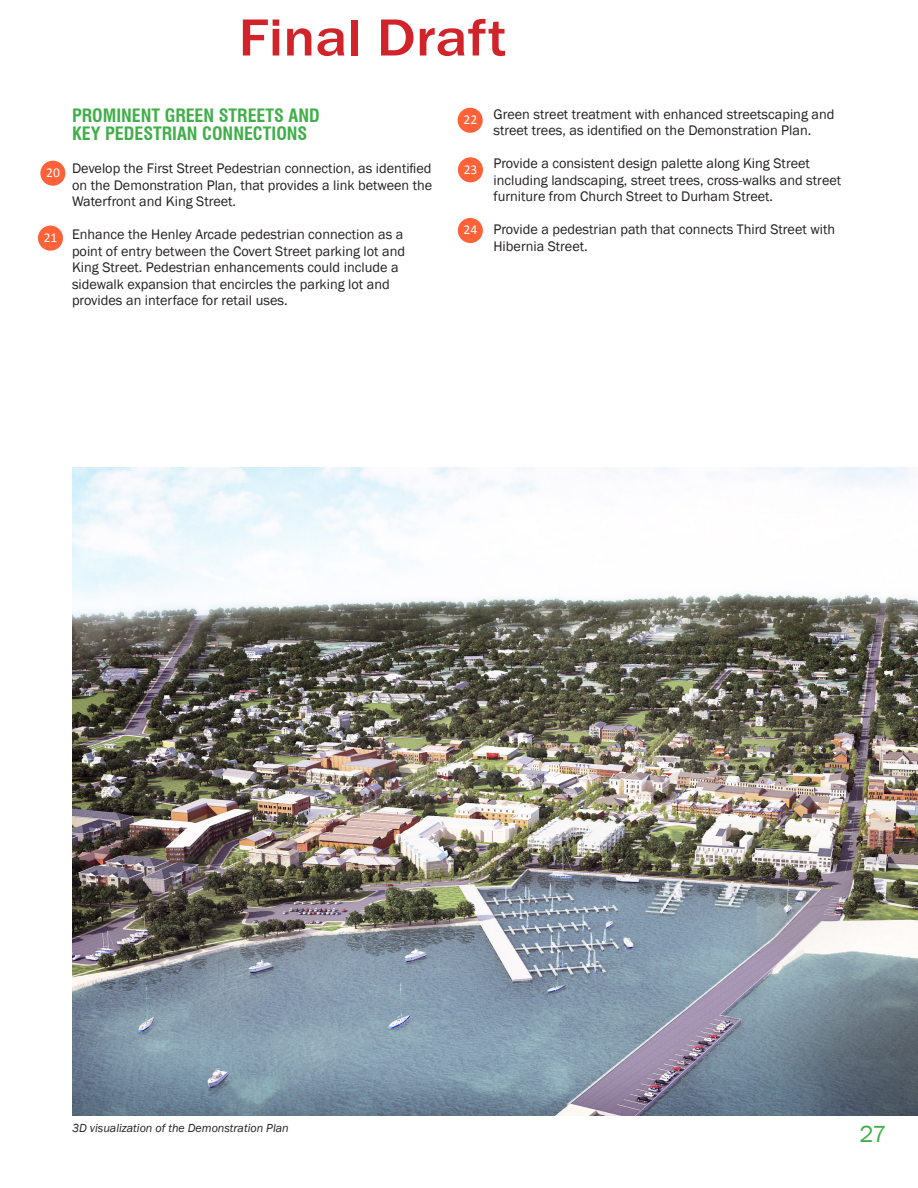
<style>
.page{position:relative;width:918px;height:1188px;background:#fff}
.page>*{position:absolute;margin:0;border:0;box-sizing:border-box;transform-origin:0 0}
.t1{font:500 54px "Franklin Gothic";color:#d1232a;scale:1.1 1}
.t2{font:24px "Franklin Gothic";color:#40ae49}
.C_Text_Lists{font:700 condensed 18px "Swiss 721 BT";color:#40ae49}
.C_Text_Lists-2{font:14.25px/16.5px "Franklin Gothic";color:#231f20}
.TOC_2a{font:13.5px "Calibri";color:#fff}
.Caption_Text{font:italic 12px "Franklin Gothic";color:#231f20}
</style>
<div class="page">
<div style="left:40px;top:161px;width:25px;height:25px;background:#ff6138;border-radius:50%"></div>
<div style="left:38px;top:226px;width:25px;height:25px;background:#ff6138;border-radius:50%"></div>
<div style="left:458px;top:108px;width:25px;height:25px;background:#ff6138;border-radius:50%"></div>
<div style="left:458px;top:157px;width:25px;height:25px;background:#ff6138;border-radius:50%"></div>
<div style="left:458px;top:218px;width:25px;height:25px;background:#ff6138;border-radius:50%"></div>
<img style="left:72px;top:467px;width:846px;height:649px">
<h1 class="t1" style="left:238px;top:4px;width:245px">Final Draft</h1>
<p class="TOC_2a" style="left:46px;top:164px;width:15px">20</p>
<p class="TOC_2a" style="left:44px;top:229px;width:15px">21</p>
<p class="C_Text_Lists" style="left:72px;top:105px;width:249px">PROMINENT GREEN STREETS AND</p>
<p class="C_Text_Lists" style="left:72px;top:122px;width:237px">KEY PEDESTRIAN CONNECTIONS</p>
<p class="C_Text_Lists-2" style="left:72px;top:161px;width:362px;text-align:justify">Develop the First Street Pedestrian connection, as identified on the Demonstration Plan, that provides a link between the Waterfront and King Street.</p>
<p class="C_Text_Lists-2" style="left:72px;top:227px;width:335px">Enhance the Henley Arcade pedestrian connection as a point of entry between the Covert Street parking lot and King Street. Pedestrian enhancements could include a sidewalk expansion that encircles the parking lot and provides an interface for retail uses.</p>
<p class="TOC_2a" style="left:464px;top:111px;width:15px">22</p>
<p class="TOC_2a" style="left:464px;top:161px;width:15px">23</p>
<p class="TOC_2a" style="left:464px;top:221px;width:15px">24</p>
<p class="C_Text_Lists-2" style="left:494px;top:106px;width:343px">Green street treatment with enhanced streetscaping and street trees, as identified on the Demonstration Plan.</p>
<p class="C_Text_Lists-2" style="left:494px;top:156px;width:349px">Provide a consistent design palette along King Street including landscaping, street trees, cross-walks and street furniture from Church Street to Durham Street.</p>
<p class="C_Text_Lists-2" style="left:494px;top:222px;width:343px">Provide a pedestrian path that connects Third Street with<br>Hibernia Street.</p>
<p class="Caption_Text" style="left:72px;top:1120px;width:218px">3D visualization of the Demonstration Plan</p>
<h2 class="t2" style="left:860px;top:1119px;width:29px">27</h2>
</div>
